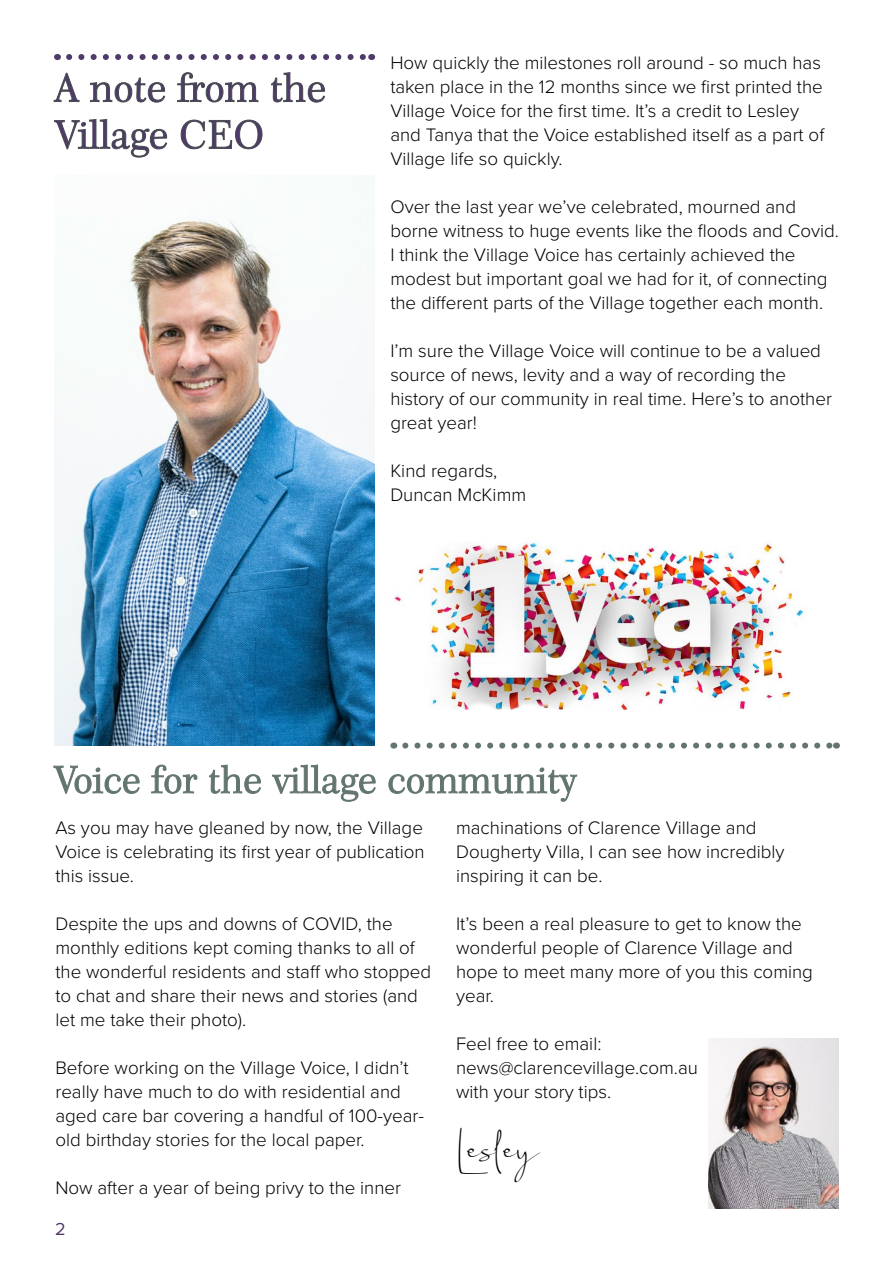
<style>
.page{position:relative;width:893px;height:1263px;background:#fff}
.page>*{position:absolute;margin:0;border:0;box-sizing:border-box;transform-origin:0 0}
.t1{font:49.5px "Chandrawinata";color:#000}
.t2{font:300 18.75px/24px "Proxima Nova";color:#000}
.t3{font:18px "Proxima Nova";color:#4f3a6a}
</style>
<div class="page">
<img style="left:362px;top:520px;width:474px;height:228px">
<img style="left:54px;top:220px;width:320px;height:525px">
<svg style="left:54px;top:119px;width:208px;height:38px"></svg>
<svg style="left:54px;top:72px;width:271px;height:30px"></svg>
<svg style="left:69px;top:54px;width:296px;height:6px"></svg>
<svg style="left:405px;top:742px;width:425px;height:6px"></svg>
<svg style="left:54px;top:765px;width:523px;height:36px"></svg>
<img style="left:708px;top:1038px;width:131px;height:171px">
<p class="t2" style="left:390px;top:50px;width:435px">How quickly the milestones roll around - so much has taken place in the 12 months since we first printed the Village Voice for the first time. It’s a credit to Lesley and Tanya that the Voice established itself as a part of Village life so quickly.</p>
<p class="t2" style="left:390px;top:194px;width:450px">Over the last year we’ve celebrated, mourned and borne witness to huge events like the floods and Covid.<br>I think the Village Voice has certainly achieved the modest but important goal we had for it, of connecting the different parts of the Village together each month.</p>
<p class="t2" style="left:390px;top:338px;width:443px">I’m sure the Village Voice will continue to be a valued source of news, levity and a way of recording the history of our community in real time. Here’s to another great year!</p>
<p class="t2" style="left:390px;top:458px;width:137px">Kind regards,<br>Duncan McKimm</p>
<p class="t2" style="left:55px;top:815px;width:371px;text-align:justify">As you may have gleaned by now, the Village Voice is celebrating its first year of publication this issue.</p>
<p class="t2" style="left:55px;top:911px;width:377px">Despite the ups and downs of COVID, the monthly editions kept coming thanks to all of the wonderful residents and staff who stopped to chat and share their news and stories (and let me take their photo).</p>
<p class="t2" style="left:55px;top:1055px;width:370px">Before working on the Village Voice, I didn’t really have much to do with residential and aged care bar covering a handful of 100-year&shy;old birthday stories for the local paper.</p>
<p class="t2" style="left:55px;top:1175px;width:347px">Now after a year of being privy to the inner</p>
<p class="t3" style="left:55px;top:1216px;width:12px">2</p>
<p class="t2" style="left:456px;top:815px;width:330px">machinations of Clarence Village and<br>Dougherty Villa, I can see how incredibly inspiring it can be.</p>
<p class="t2" style="left:456px;top:911px;width:358px">It’s been a real pleasure to get to know the wonderful people of Clarence Village and hope to meet many more of you this coming year.</p>
<p class="t2" style="left:456px;top:1031px;width:243px">Feel free to email: news@clarencevillage.com.au with your story tips.</p>
<h1 class="t1" style="left:456px;top:1121px;width:86px">Lesley</h1>
</div>
